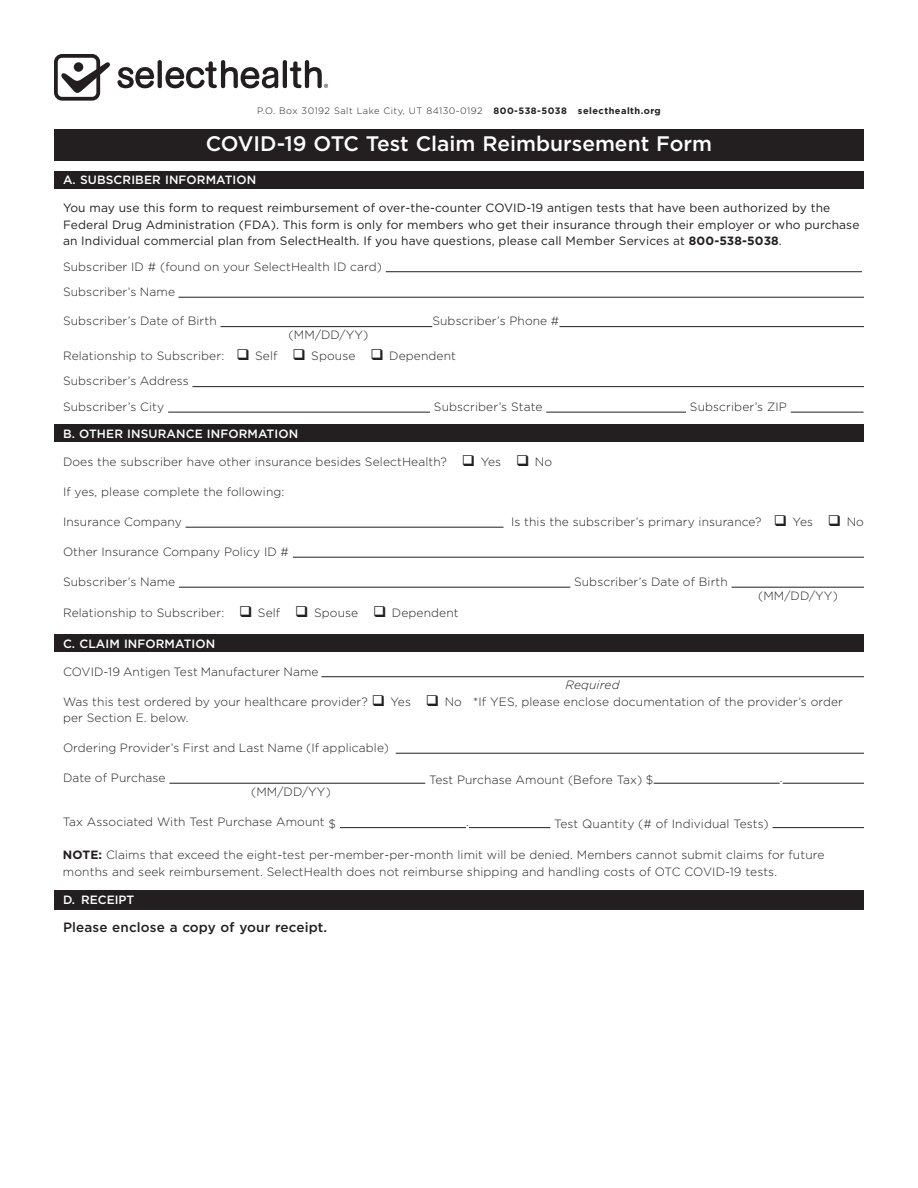
<style>
.page{position:relative;width:918px;height:1188px;background:#fff}
.page>*{position:absolute;margin:0;border:0;box-sizing:border-box;transform-origin:0 0}
.t1{font:500 21px "Gotham";color:#fff}
.t2{font:500 13.5px "Gotham";letter-spacing:.01em;color:#231f20}
.t3{font:300 12px/16.5px "Gotham";letter-spacing:.01em;color:#231f20}
.t4{font:12px/16.5px "Gotham";letter-spacing:.01em;color:#231f20}
.t5{font:500 12px "Gotham";letter-spacing:.01em;color:#fff}
.t6{font:italic 300 12px "Gotham";letter-spacing:.01em;color:#231f20}
.t7{font:300 9.3px "Gotham";letter-spacing:.05em;color:#231f20}
.s1{font-weight:700}
</style>
<div class="page">
<hr style="left:386px;top:271px;width:476px;height:1px;background:#231f20">
<hr style="left:178px;top:297px;width:686px;height:1px;background:#231f20">
<hr style="left:220px;top:326px;width:212px;height:1px;background:#231f20">
<hr style="left:560px;top:326px;width:304px;height:1px;background:#231f20">
<hr style="left:192px;top:386px;width:672px;height:1px;background:#231f20">
<hr style="left:168px;top:412px;width:262px;height:1px;background:#231f20">
<hr style="left:546px;top:412px;width:140px;height:1px;background:#231f20">
<hr style="left:791px;top:412px;width:73px;height:1px;background:#231f20">
<hr style="left:186px;top:527px;width:318px;height:1px;background:#231f20">
<hr style="left:293px;top:557px;width:571px;height:1px;background:#231f20">
<hr style="left:179px;top:587px;width:391px;height:1px;background:#231f20">
<hr style="left:732px;top:587px;width:132px;height:1px;background:#231f20">
<hr style="left:322px;top:676px;width:542px;height:1px;background:#231f20">
<hr style="left:396px;top:753px;width:468px;height:1px;background:#231f20">
<hr style="left:169px;top:783px;width:256px;height:1px;background:#231f20">
<hr style="left:654px;top:783px;width:126px;height:1px;background:#231f20">
<hr style="left:783px;top:783px;width:81px;height:1px;background:#231f20">
<hr style="left:340px;top:827px;width:126px;height:1px;background:#231f20">
<hr style="left:469px;top:827px;width:81px;height:1px;background:#231f20">
<hr style="left:773px;top:827px;width:91px;height:1px;background:#231f20">
<div style="left:54px;top:129px;width:810px;height:31px;background:#231f20"></div>
<div style="left:54px;top:171px;width:810px;height:18px;background:#231f20"></div>
<div style="left:54px;top:424px;width:810px;height:18px;background:#231f20"></div>
<div style="left:54px;top:634px;width:810px;height:18px;background:#231f20"></div>
<div style="left:54px;top:890px;width:810px;height:19px;background:#231f20"></div>
<svg style="left:54px;top:54px;width:100px;height:47px"></svg>
<svg style="left:158px;top:60px;width:4px;height:28px"></svg>
<hr style="left:283px;top:60px;width:4px;height:28px;background:#231f20;border-radius:2px">
<svg style="left:165px;top:60px;width:113px;height:28px"></svg>
<svg style="left:290px;top:60px;width:38px;height:28px"></svg>
<p class="t7" style="left:257px;top:105px;width:405px">P.O. Box 30192 Salt Lake City, UT 84130-0192 <span class="s1">800-538-5038 selecthealth.org</span></p>
<p class="t1" style="left:206px;top:130px;width:508px">COVID-19 OTC Test Claim Reimbursement Form</p>
<p class="t5" style="left:63px;top:172px;width:195px">A. SUBSCRIBER INFORMATION</p>
<p class="t4" style="left:63px;top:199px;width:798px">You may use this form to request reimbursement of over-the-counter COVID-19 antigen tests that have been authorized by the<br>Federal Drug Administration (FDA). This form is only for members who get their insurance through their employer or who purchase an Individual commercial plan from SelectHealth. If you have questions, please call Member Services at <span class="s1">800-538-5038</span>.</p>
<p class="t3" style="left:63px;top:258px;width:321px">Subscriber ID # (found on your SelectHealth ID card)</p>
<p class="t3" style="left:63px;top:283px;width:114px">Subscriber’s Name</p>
<p class="t3" style="left:63px;top:313px;width:155px">Subscriber’s Date of Birth</p>
<p class="t3" style="left:432px;top:313px;width:129px">Subscriber’s Phone #</p>
<p class="t3" style="left:289px;top:326px;width:81px">(MM/DD/YY)</p>
<p class="t3" style="left:63px;top:347px;width:394px">Relationship to Subscriber: ❑ Self ❑ Spouse ❑ Dependent</p>
<p class="t3" style="left:63px;top:373px;width:127px">Subscriber’s Address</p>
<p class="t3" style="left:63px;top:398px;width:103px">Subscriber’s City</p>
<p class="t3" style="left:434px;top:398px;width:110px">Subscriber’s State</p>
<p class="t3" style="left:690px;top:398px;width:99px">Subscriber’s ZIP</p>
<p class="t5" style="left:63px;top:425px;width:237px">B. OTHER INSURANCE INFORMATION</p>
<p class="t3" style="left:63px;top:453px;width:491px">Does the subscriber have other insurance besides SelectHealth? ❑ Yes ❑ No</p>
<p class="t3" style="left:63px;top:483px;width:223px">If yes, please complete the following:</p>
<p class="t3" style="left:63px;top:513px;width:120px">Insurance Company</p>
<p class="t3" style="left:511px;top:513px;width:354px">Is this the subscriber’s primary insurance? ❑ Yes ❑ No</p>
<p class="t3" style="left:63px;top:543px;width:228px">Other Insurance Company Policy ID #</p>
<p class="t3" style="left:63px;top:573px;width:114px">Subscriber’s Name</p>
<p class="t3" style="left:574px;top:573px;width:155px">Subscriber’s Date of Birth</p>
<p class="t3" style="left:758px;top:588px;width:81px">(MM/DD/YY)</p>
<p class="t3" style="left:63px;top:604px;width:397px">Relationship to Subscriber: ❑ Self ❑ Spouse ❑ Dependent</p>
<p class="t5" style="left:63px;top:635px;width:154px">C. CLAIM INFORMATION</p>
<p class="t3" style="left:63px;top:663px;width:257px">COVID-19 Antigen Test Manufacturer Name</p>
<p class="t6" style="left:565px;top:677px;width:56px">Required</p>
<p class="t3" style="left:63px;top:693px;width:782px">Was this test ordered by your healthcare provider? ❑ Yes ❑ No *If YES, please enclose documentation of the provider’s order per Section E. below.</p>
<p class="t3" style="left:63px;top:739px;width:328px">Ordering Provider’s First and Last Name (If applicable)</p>
<p class="t3" style="left:63px;top:769px;width:104px">Date of Purchase</p>
<p class="t3" style="left:429px;top:771px;width:226px">Test Purchase Amount (Before Tax) $</p>
<p class="t3" style="left:780px;top:769px;width:4px">.</p>
<p class="t3" style="left:251px;top:784px;width:81px">(MM/DD/YY)</p>
<p class="t3" style="left:63px;top:814px;width:275px">Tax Associated With Test Purchase Amount $</p>
<p class="t3" style="left:466px;top:814px;width:4px">.</p>
<p class="t3" style="left:554px;top:815px;width:216px">Test Quantity (# of Individual Tests)</p>
<p class="t3" style="left:63px;top:847px;width:763px"><span class="s1">NOTE:</span> Claims that exceed the eight-test per-member-per-month limit will be denied. Members cannot submit claims for future months and seek reimbursement. SelectHealth does not reimburse shipping and handling costs of OTC COVID-19 tests.</p>
<p class="t5" style="left:63px;top:892px;width:73px">D. RECEIPT</p>
<p class="t2" style="left:63px;top:919px;width:266px">Please enclose a copy of your receipt.</p>
</div>
